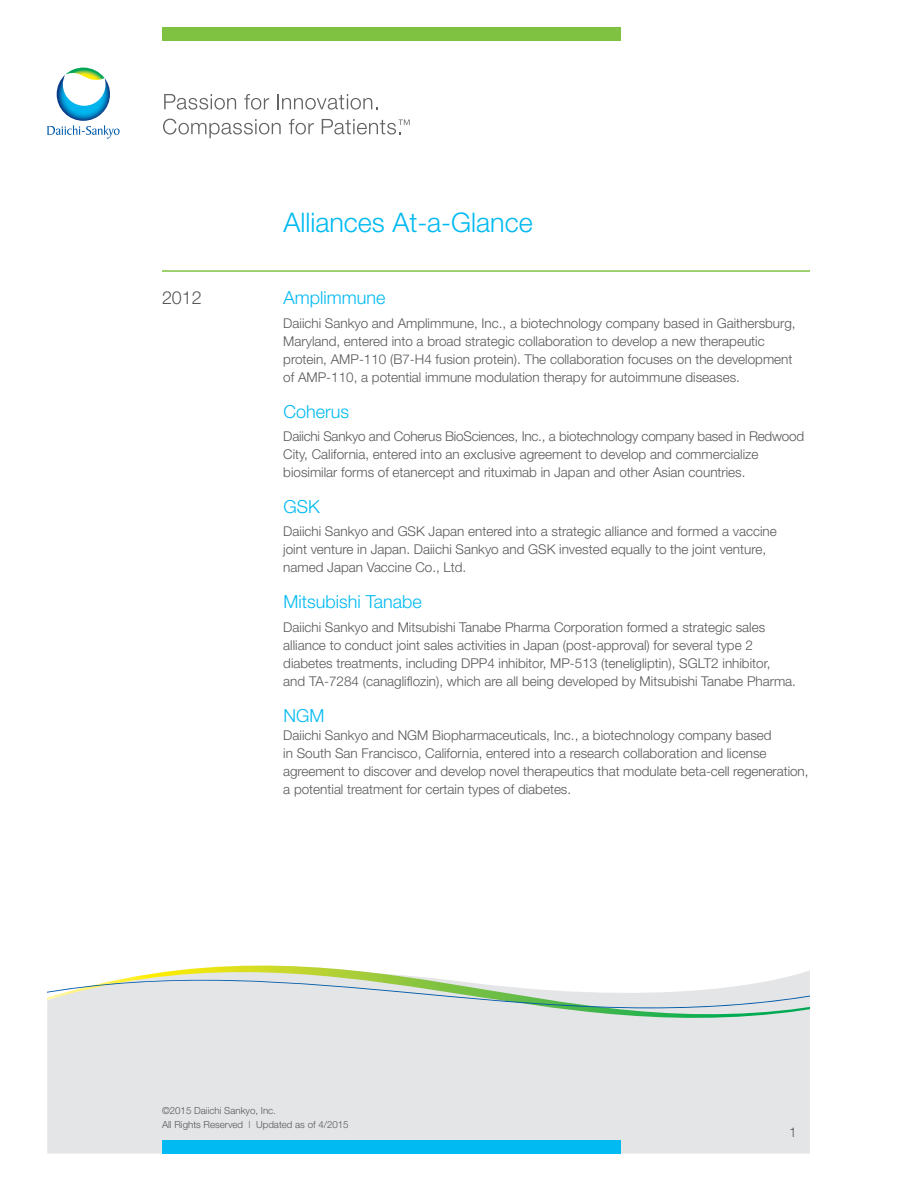
<style>
.page{position:relative;width:918px;height:1188px;background:#fff}
.page>*{position:absolute;margin:0;border:0;box-sizing:border-box;transform-origin:0 0}
.t1{font:300 27px "Helvetica Neue";color:#00baf1}
.t2{font:300 18px "Helvetica Neue";color:#00baf1}
.t3{font:300 18px "Helvetica Neue";color:#57585a}
.t4{font:300 13.5px/18px "Helvetica Neue";color:#57585a}
.t5{font:300 9.75px/13.5px "Helvetica Neue";color:#57585a}
</style>
<div class="page">
<div style="left:47px;top:965px;width:763px;height:188px;background:#e4e5e7"></div>
<div style="left:162px;top:27px;width:459px;height:13px;background:#7fc241"></div>
<svg style="left:47px;top:966px;width:763px;height:52px"></svg>
<div style="left:162px;top:1140px;width:459px;height:14px;background:#00baf1"></div>
<svg style="left:47px;top:68px;width:73px;height:71px"></svg>
<svg style="left:164px;top:94px;width:72px;height:16px"></svg>
<svg style="left:244px;top:94px;width:25px;height:16px"></svg>
<svg style="left:277px;top:94px;width:100px;height:16px"></svg>
<svg style="left:163px;top:119px;width:118px;height:19px"></svg>
<svg style="left:289px;top:119px;width:25px;height:16px"></svg>
<svg style="left:322px;top:119px;width:88px;height:16px"></svg>
<hr style="left:162px;top:270px;width:648px;height:2px;background:#7fc241">
<h1 class="t1" style="left:284px;top:213px;width:251px">Alliances At-a-Glance</h1>
<h2 class="t3" style="left:162px;top:291px;width:41px">2012</h2>
<h2 class="t2" style="left:284px;top:291px;width:103px">Amplimmune</h2>
<p class="t4" style="left:283px;top:315px;width:514px">Daiichi Sankyo and Amplimmune, Inc., a biotechnology company based in Gaithersburg, Maryland, entered into a broad strategic collaboration to develop a new therapeutic protein, AMP-110 (B7-H4 fusion protein). The collaboration focuses on the development of AMP-110, a potential immune modulation therapy for autoimmune diseases.</p>
<h2 class="t2" style="left:284px;top:405px;width:67px">Coherus</h2>
<p class="t4" style="left:283px;top:429px;width:522px">Daiichi Sankyo and Coherus BioSciences, Inc., a biotechnology company based in Redwood<br>City, California, entered into an exclusive agreement to develop and commercialize biosimilar forms of etanercept and rituximab in Japan and other Asian countries.</p>
<h2 class="t2" style="left:284px;top:500px;width:38px">GSK</h2>
<p class="t4" style="left:283px;top:524px;width:495px">Daiichi Sankyo and GSK Japan entered into a strategic alliance and formed a vaccine joint venture in Japan. Daiichi Sankyo and GSK invested equally to the joint venture, named Japan Vaccine Co., Ltd.</p>
<h2 class="t2" style="left:284px;top:596px;width:140px">Mitsubishi Tanabe</h2>
<p class="t4" style="left:283px;top:619px;width:514px">Daiichi Sankyo and Mitsubishi Tanabe Pharma Corporation formed a strategic sales alliance to conduct joint sales activities in Japan (post-approval) for several type 2 diabetes treatments, including DPP4 inhibitor, MP-513 (teneligliptin), SGLT2 inhibitor,<br>and TA-7284 (canagliflozin), which are all being developed by Mitsubishi Tanabe Pharma.</p>
<h2 class="t2" style="left:284px;top:709px;width:42px">NGM</h2>
<p class="t4" style="left:283px;top:727px;width:527px">Daiichi Sankyo and NGM Biopharmaceuticals, Inc., a biotechnology company based<br>in South San Francisco, California, entered into a research collaboration and license agreement to discover and develop novel therapeutics that modulate beta-cell regeneration, a potential treatment for certain types of diabetes.</p>
<p class="t5" style="left:162px;top:1105px;width:188px">©2015 Daiichi Sankyo, Inc.<br>All Rights Reserved | Updated as of 4/2015</p>
<p class="t4" style="left:789px;top:1124px;width:9px">1</p>
</div>
